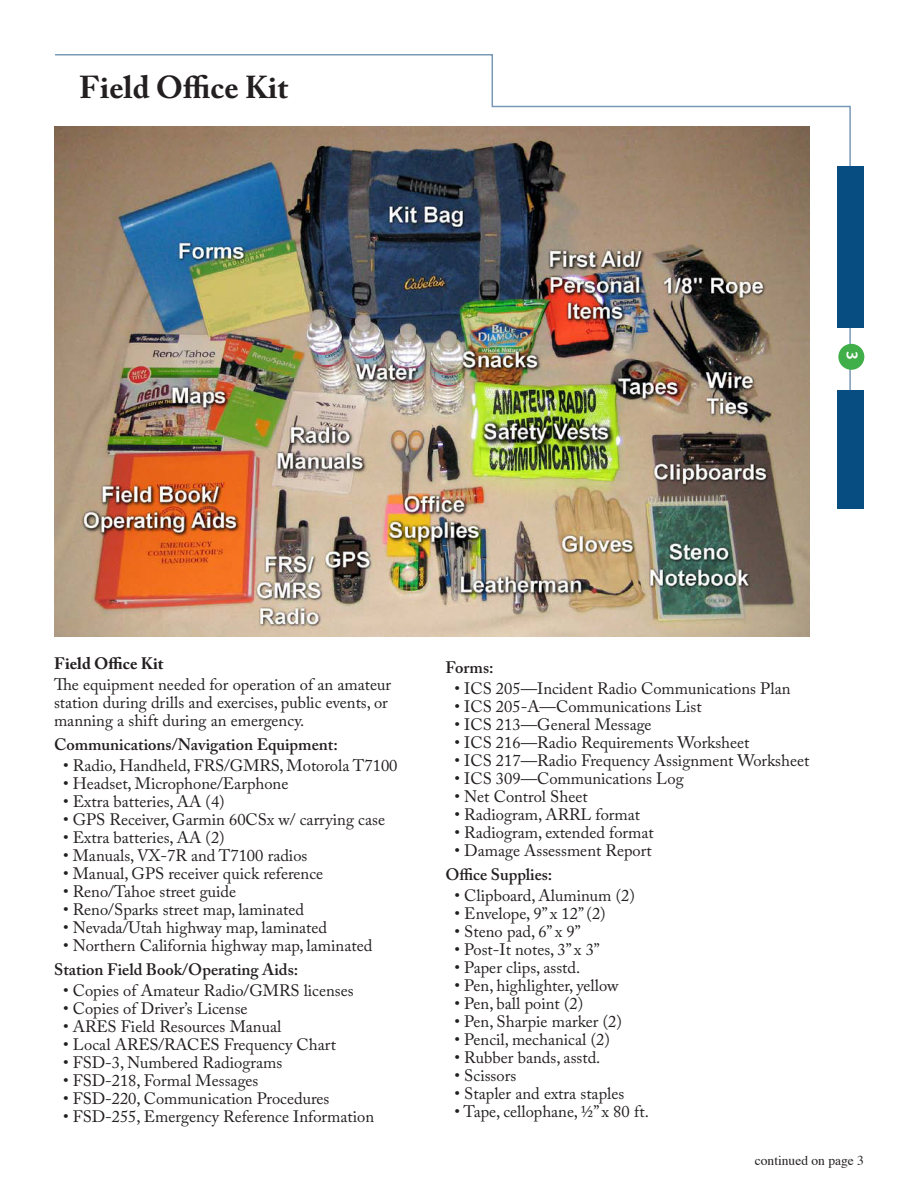
<style>
.page{position:relative;width:918px;height:1188px;background:#fff}
.page>*{position:absolute;margin:0;border:0;box-sizing:border-box;transform-origin:0 0}
.Subhead_Bold{font:700 31.5px "Adobe Caslon Pro";color:#231f20}
.bullet_indent{font:16.5px "Adobe Caslon Pro";color:#231f20}
.Body__no_sp_after{font:16.5px/18px "Adobe Caslon Pro";color:#231f20}
.Subhead_Semibold{font:600 16.5px "Adobe Caslon Pro";color:#231f20}
.Subhead_Bold-2{font:700 16.5px "Adobe Caslon Pro";color:#231f20}
.Document_Information{font:600 16.5px "Myriad Pro";color:#fff}
.t1{font:13.5px "Times";color:#231f20}
</style>
<div class="page">
<svg style="left:54px;top:54px;width:798px;height:456px"></svg>
<div style="left:837px;top:166px;width:27px;height:162px;background:#074d81"></div>
<div style="left:838px;top:344px;width:26px;height:26px;background:#40ae49;border-radius:50%"></div>
<div style="left:837px;top:390px;width:27px;height:118px;background:#074d81"></div>
<img style="left:55px;top:126px;width:754px;height:511px">
<p class="Subhead_Bold" style="left:79px;top:68px;width:210px">Field Office Kit</p>
<p class="Document_Information" style="left:863px;top:351px;width:10px;rotate:90deg">3</p>
<p class="Subhead_Bold-2" style="left:54px;top:654px;width:111px">Field Office Kit</p>
<p class="Body__no_sp_after" style="left:54px;top:675px;width:339px">The equipment needed for operation of an amateur station during drills and exercises, public events, or manning a shift during an emergency.</p>
<p class="Subhead_Semibold" style="left:54px;top:735px;width:285px">Communications/Navigation Equipment:</p>
<p class="bullet_indent" style="left:63px;top:756px;width:336px">• Radio, Handheld, FRS/GMRS, Motorola T7100</p>
<p class="bullet_indent" style="left:63px;top:774px;width:227px">• Headset, Microphone/Earphone</p>
<p class="bullet_indent" style="left:63px;top:792px;width:163px">• Extra batteries, AA (4)</p>
<p class="bullet_indent" style="left:63px;top:810px;width:324px">• GPS Receiver, Garmin 60CSx w/ carrying case</p>
<p class="bullet_indent" style="left:63px;top:828px;width:163px">• Extra batteries, AA (2)</p>
<p class="bullet_indent" style="left:63px;top:846px;width:246px">• Manuals, VX-7R and T7100 radios</p>
<p class="bullet_indent" style="left:63px;top:864px;width:262px">• Manual, GPS receiver quick reference</p>
<p class="bullet_indent" style="left:63px;top:882px;width:175px">• Reno/Tahoe street guide</p>
<p class="bullet_indent" style="left:63px;top:900px;width:243px">• Reno/Sparks street map, laminated</p>
<p class="bullet_indent" style="left:63px;top:918px;width:266px">• Nevada/Utah highway map, laminated</p>
<p class="bullet_indent" style="left:63px;top:936px;width:311px">• Northern California highway map, laminated</p>
<p class="Subhead_Semibold" style="left:54px;top:960px;width:246px">Station Field Book/Operating Aids:</p>
<p class="bullet_indent" style="left:63px;top:981px;width:292px">• Copies of Amateur Radio/GMRS licenses</p>
<p class="bullet_indent" style="left:63px;top:999px;width:186px">• Copies of Driver’s License</p>
<p class="bullet_indent" style="left:63px;top:1017px;width:220px">• ARES Field Resources Manual</p>
<p class="bullet_indent" style="left:63px;top:1035px;width:274px">• Local ARES/RACES Frequency Chart</p>
<p class="bullet_indent" style="left:63px;top:1053px;width:221px">• FSD-3, Numbered Radiograms</p>
<p class="bullet_indent" style="left:63px;top:1071px;width:197px">• FSD-218, Formal Messages</p>
<p class="bullet_indent" style="left:63px;top:1089px;width:268px">• FSD-220, Communication Procedures</p>
<p class="bullet_indent" style="left:63px;top:1107px;width:313px">• FSD-255, Emergency Reference Information</p>
<p class="Subhead_Semibold" style="left:446px;top:658px;width:50px">Forms:</p>
<p class="bullet_indent" style="left:454px;top:679px;width:338px">• ICS 205—Incident Radio Communications Plan</p>
<p class="bullet_indent" style="left:454px;top:697px;width:249px">• ICS 205-A—Communications List</p>
<p class="bullet_indent" style="left:454px;top:715px;width:199px">• ICS 213—General Message</p>
<p class="bullet_indent" style="left:454px;top:733px;width:297px">• ICS 216—Radio Requirements Worksheet</p>
<p class="bullet_indent" style="left:454px;top:751px;width:356px">• ICS 217—Radio Frequency Assignment Worksheet</p>
<p class="bullet_indent" style="left:454px;top:769px;width:231px">• ICS 309—Communications Log</p>
<p class="bullet_indent" style="left:454px;top:787px;width:135px">• Net Control Sheet</p>
<p class="bullet_indent" style="left:454px;top:805px;width:187px">• Radiogram, ARRL format</p>
<p class="bullet_indent" style="left:454px;top:823px;width:201px">• Radiogram, extended format</p>
<p class="bullet_indent" style="left:454px;top:841px;width:199px">• Damage Assessment Report</p>
<p class="Subhead_Semibold" style="left:446px;top:865px;width:108px">Office Supplies:</p>
<p class="bullet_indent" style="left:454px;top:886px;width:182px">• Clipboard, Aluminum (2)</p>
<p class="bullet_indent" style="left:454px;top:904px;width:153px">• Envelope, 9” x 12” (2)</p>
<p class="bullet_indent" style="left:454px;top:922px;width:128px">• Steno pad, 6” x 9”</p>
<p class="bullet_indent" style="left:454px;top:940px;width:147px">• Post-It notes, 3” x 3”</p>
<p class="bullet_indent" style="left:454px;top:958px;width:127px">• Paper clips, asstd.</p>
<p class="bullet_indent" style="left:454px;top:976px;width:165px">• Pen, highlighter, yellow</p>
<p class="bullet_indent" style="left:454px;top:994px;width:130px">• Pen, ball point (2)</p>
<p class="bullet_indent" style="left:454px;top:1012px;width:169px">• Pen, Sharpie marker (2)</p>
<p class="bullet_indent" style="left:454px;top:1030px;width:157px">• Pencil, mechanical (2)</p>
<p class="bullet_indent" style="left:454px;top:1048px;width:147px">• Rubber bands, asstd.</p>
<p class="bullet_indent" style="left:454px;top:1066px;width:63px">• Scissors</p>
<p class="bullet_indent" style="left:454px;top:1084px;width:171px">• Stapler and extra staples</p>
<p class="bullet_indent" style="left:454px;top:1102px;width:196px">• Tape, cellophane, ½” x 80 ft.</p>
<p class="t1" style="left:755px;top:1148px;width:111px">continued on page 3</p>
</div>
